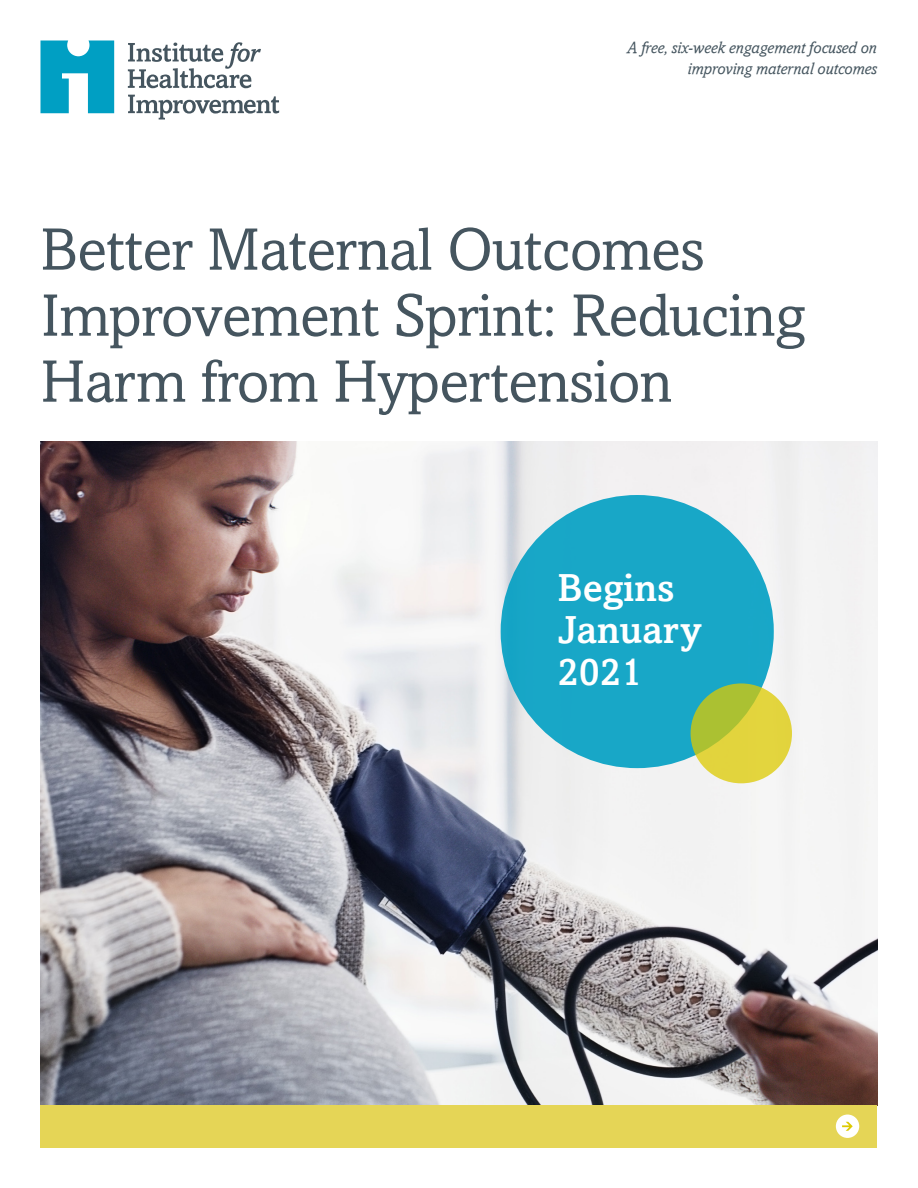
<style>
.page{position:relative;width:918px;height:1188px;background:#fff}
.page>*{position:absolute;margin:0;border:0;box-sizing:border-box;transform-origin:0 0}
.Title_Pg_1{font:60px/66px "Amasis";letter-spacing:-.01em;color:#45555f}
.Date_Pg_1{font:500 39px/42px "Amasis MT Std";color:#fff}
.Descriptor{font:italic 16.5px/21px "Amasis";letter-spacing:-.01em;color:#45555f;text-align:right}
</style>
<div class="page">
<img style="left:40px;top:441px;width:838px;height:664px">
<svg style="left:40px;top:40px;width:74px;height:73px"></svg>
<svg style="left:128px;top:95px;width:151px;height:25px"></svg>
<svg style="left:128px;top:42px;width:133px;height:46px"></svg>
<div style="left:40px;top:1105px;width:838px;height:43px;background:#e5d556"></div>
<div style="left:836px;top:1115px;width:23px;height:23px;background:#fff;border-radius:50%"></div>
<svg style="left:842px;top:1122px;width:11px;height:9px"></svg>
<div style="left:501px;top:495px;width:273px;height:273px;background:#18a7c7;border-radius:50%"></div>
<svg style="left:691px;top:683px;width:101px;height:100px;background:#cecd3a"></svg>
<p class="Descriptor" style="left:627px;top:37px;width:252px">A free, six-week engagement focused on improving maternal outcomes</p>
<p class="Title_Pg_1" style="left:40px;top:216px;width:767px">Better Maternal Outcomes<br>Improvement Sprint: Reducing<br>Harm from Hypertension</p>
<p class="Date_Pg_1" style="left:558px;top:566px;width:146px">Begins<br>January<br>2021</p>
</div>
